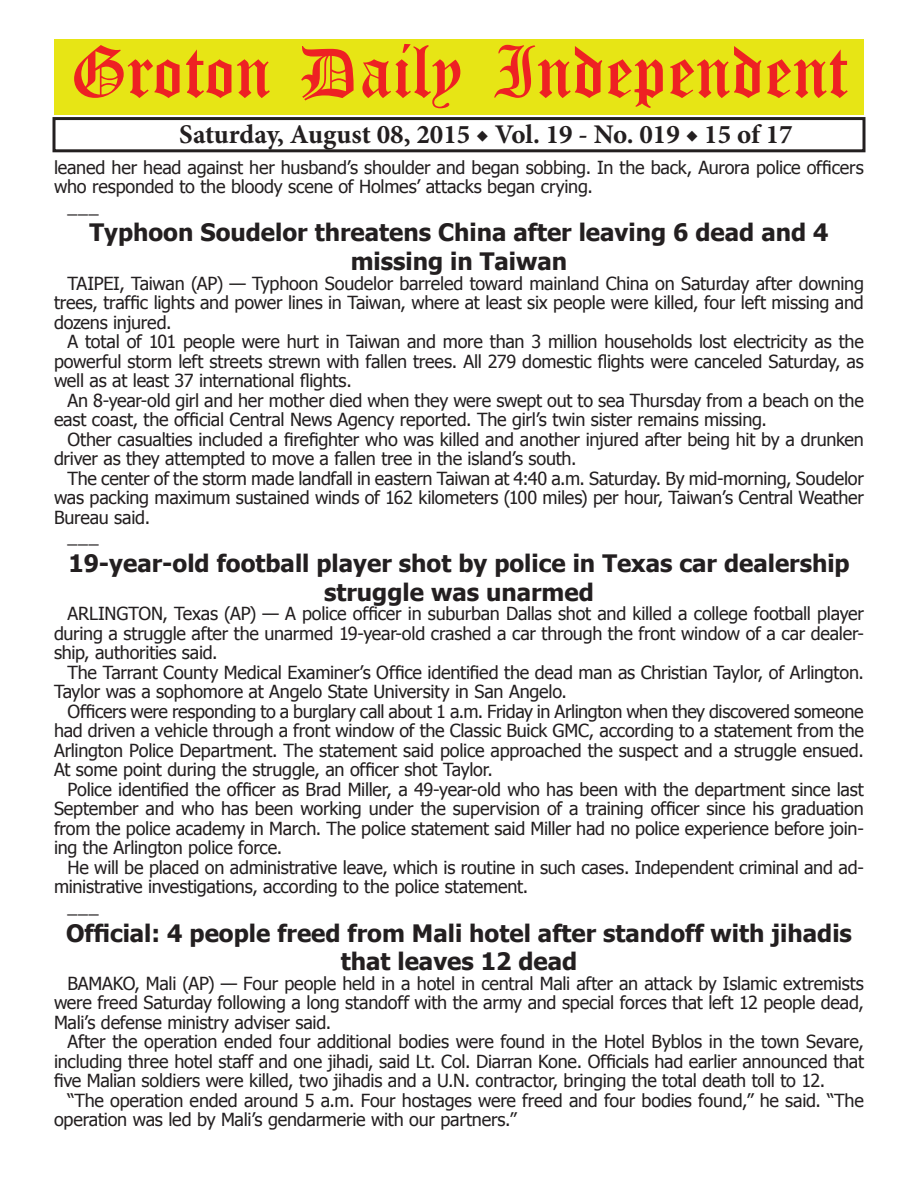
<style>
.page{position:relative;width:918px;height:1188px;background:#fff}
.page>*{position:absolute;margin:0;border:0;box-sizing:border-box;transform-origin:0 0}
.t1{font:54px "Old English Five";color:#ee2123}
.t2{font:700 27px "Minion Pro";color:#231f20}
.t3{font:700 24px/28.8px "Tahoma";color:#231f20;text-align:center}
.t4{font:18px/19.5px "Tahoma";letter-spacing:-.01em;color:#231f20;text-align:justify}
</style>
<div class="page">
<div style="left:52px;top:117px;width:814px;height:35px;border:3px solid #231f20"></div>
<div style="left:54px;top:40px;width:810px;height:75px;background:#e7e515"></div>
<h1 class="t1" style="left:70px;top:47px;width:779px">Groton Daily Independent</h1>
<h2 class="t2" style="left:179px;top:116px;width:615px">Saturday, August 08, 2015 ◆ Vol. 19 - No. 019 ◆ 15 of 17</h2>
<p class="t4" style="left:54px;top:156px;width:811px">leaned her head against her husband’s shoulder and began sobbing. In the back, Aurora police officers</p>
<p class="t4" style="left:54px;top:176px;width:541px">who responded to the bloody scene of Holmes’ attacks began crying.</p>
<p class="t4" style="left:68px;top:195px;width:33px">___</p>
<h3 class="t3" style="left:90px;top:217px;width:741px">Typhoon Soudelor threatens China after leaving 6 dead and 4 missing in Taiwan</h3>
<p class="t4" style="left:54px;top:273px;width:812px;text-indent:14px">TAIPEI, Taiwan (AP) — Typhoon Soudelor barreled toward mainland China on Saturday after downing trees, traffic lights and power lines in Taiwan, where at least six people were killed, four left missing and dozens injured.</p>
<p class="t4" style="left:54px;top:331px;width:811px;text-indent:14px">A total of 101 people were hurt in Taiwan and more than 3 million households lost electricity as the powerful storm left streets strewn with fallen trees. All 279 domestic flights were canceled Saturday, as well as at least 37 international flights.</p>
<p class="t4" style="left:54px;top:390px;width:811px;text-indent:14px">An 8-year-old girl and her mother died when they were swept out to sea Thursday from a beach on the east coast, the official Central News Agency reported. The girl’s twin sister remains missing.</p>
<p class="t4" style="left:54px;top:429px;width:811px;text-indent:14px">Other casualties included a firefighter who was killed and another injured after being hit by a drunken driver as they attempted to move a fallen tree in the island’s south.</p>
<p class="t4" style="left:68px;top:468px;width:798px">The center of the storm made landfall in eastern Taiwan at 4:40 a.m. Saturday. By mid-morning, Soudelor</p>
<p class="t4" style="left:54px;top:487px;width:811px">was packing maximum sustained winds of 162 kilometers (100 miles) per hour, Taiwan’s Central Weather</p>
<p class="t4" style="left:54px;top:507px;width:98px">Bureau said.</p>
<p class="t4" style="left:68px;top:526px;width:33px">___</p>
<h3 class="t3" style="left:68px;top:547px;width:783px">19-year-old football player shot by police in Texas car dealership struggle was unarmed</h3>
<p class="t4" style="left:54px;top:603px;width:812px;text-indent:14px">ARLINGTON, Texas (AP) — A police officer in suburban Dallas shot and killed a college football player during a struggle after the unarmed 19-year-old crashed a car through the front window of a car dealer&shy;ship, authorities said.</p>
<p class="t4" style="left:54px;top:662px;width:811px;text-indent:14px">The Tarrant County Medical Examiner’s Office identified the dead man as Christian Taylor, of Arlington.<br>Taylor was a sophomore at Angelo State University in San Angelo.</p>
<p class="t4" style="left:54px;top:701px;width:811px;text-indent:14px">Officers were responding to a burglary call about 1 a.m. Friday in Arlington when they discovered someone had driven a vehicle through a front window of the Classic Buick GMC, according to a statement from the Arlington Police Department. The statement said police approached the suspect and a struggle ensued.<br>At some point during the struggle, an officer shot Taylor.</p>
<p class="t4" style="left:54px;top:779px;width:812px;text-indent:14px">Police identified the officer as Brad Miller, a 49-year-old who has been with the department since last September and who has been working under the supervision of a training officer since his graduation from the police academy in March. The police statement said Miller had no police experience before join&shy;ing the Arlington police force.</p>
<p class="t4" style="left:68px;top:857px;width:798px">He will be placed on administrative leave, which is routine in such cases. Independent criminal and ad-</p>
<p class="t4" style="left:54px;top:876px;width:476px">ministrative investigations, according to the police statement.</p>
<p class="t4" style="left:68px;top:896px;width:33px">___</p>
<h3 class="t3" style="left:66px;top:917px;width:787px">Official: 4 people freed from Mali hotel after standoff with jihadis that leaves 12 dead</h3>
<p class="t4" style="left:54px;top:973px;width:811px;text-indent:14px">BAMAKO, Mali (AP) — Four people held in a hotel in central Mali after an attack by Islamic extremists were freed Saturday following a long standoff with the army and special forces that left 12 people dead, Mali’s defense ministry adviser said.</p>
<p class="t4" style="left:54px;top:1031px;width:812px;text-indent:14px">After the operation ended four additional bodies were found in the Hotel Byblos in the town Sevare, including three hotel staff and one jihadi, said Lt. Col. Diarran Kone. Officials had earlier announced that five Malian soldiers were killed, two jihadis and a U.N. contractor, bringing the total death toll to 12.</p>
<p class="t4" style="left:54px;top:1090px;width:811px;text-indent:14px">“The operation ended around 5 a.m. Four hostages were freed and four bodies found,” he said. “The operation was led by Mali’s gendarmerie with our partners.”</p>
</div>
